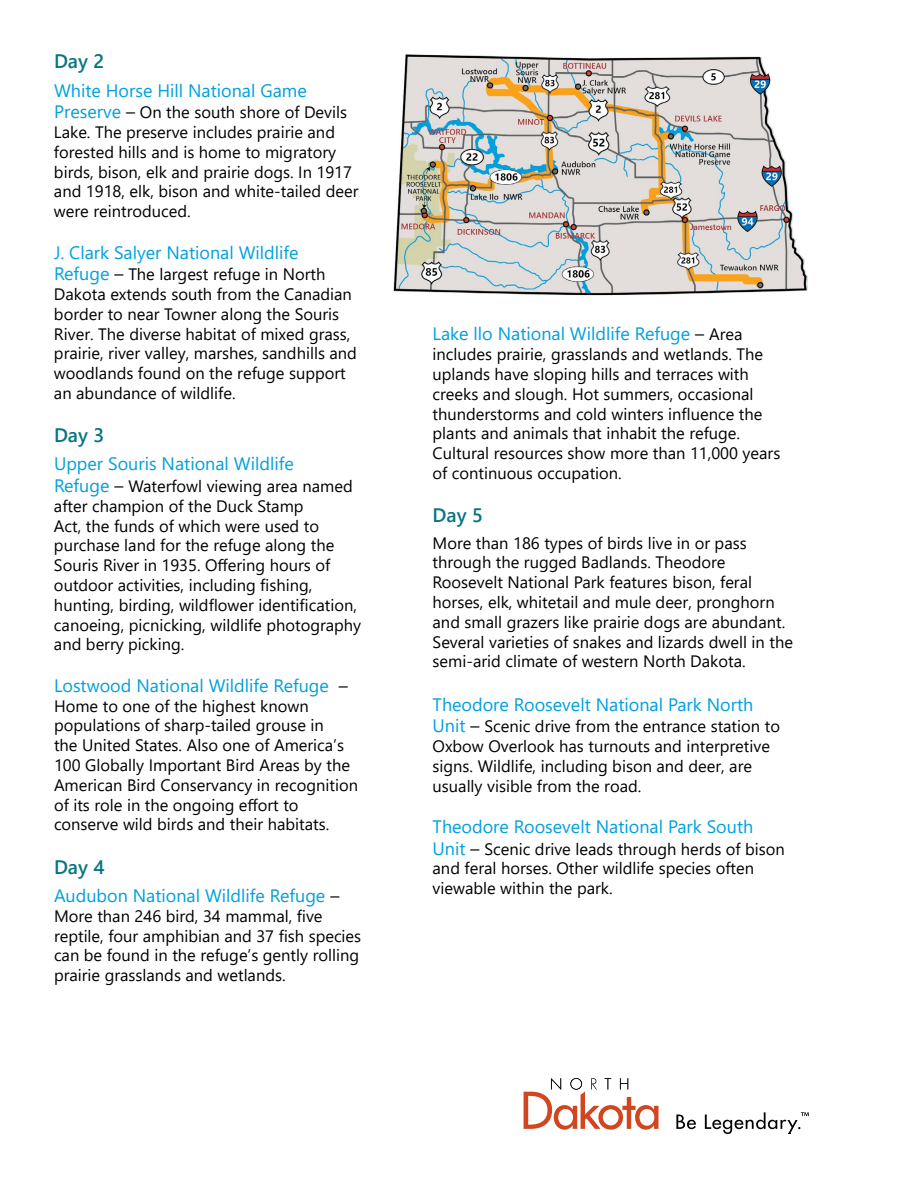
<style>
.page{position:relative;width:918px;height:1188px;background:#fff}
.page>*{position:absolute;margin:0;border:0;box-sizing:border-box;transform-origin:0 0}
.t1{font:600 19.5px "Segoe UI";color:#087582}
.t2{font:18px "Segoe UI";color:#00a0dd}
.t3{font:16.5px/19.8px "Segoe UI";color:#000}
.s1{font-size:18px;color:#00a0dd}
.s2{font-size:18px}
.s3{color:#000}
.s4{font-size:16.5px;color:#000}
</style>
<div class="page">
<svg style="left:676px;top:1115px;width:20px;height:14px"></svg>
<svg style="left:705px;top:1112px;width:104px;height:22px"></svg>
<svg style="left:524px;top:1078px;width:135px;height:52px"></svg>
<img style="left:393px;top:54px;width:415px;height:242px">
<p class="t1" style="left:54px;top:43px;width:52px">Day 2</p>
<p class="t2" style="left:54px;top:73px;width:254px">White Horse Hill National Game</p>
<p class="t3" style="left:54px;top:101px;width:306px"><span class="s1">Preserve</span> <span class="s2">–</span> On the south shore of Devils Lake. The preserve includes prairie and forested hills and is home to migratory birds, bison, elk and prairie dogs. In 1917 and 1918, elk, bison and white-tailed deer were reintroduced.</p>
<p class="t2" style="left:54px;top:235px;width:246px">J. Clark Salyer National Wildlife</p>
<p class="t3" style="left:54px;top:263px;width:304px"><span class="s1">Refuge</span> <span class="s2">–</span> The largest refuge in North Dakota extends south from the Canadian border to near Towner along the Souris River. The diverse habitat of mixed grass, prairie, river valley, marshes, sandhills and woodlands found on the refuge support an abundance of wildlife.</p>
<p class="t1" style="left:54px;top:417px;width:52px">Day 3</p>
<p class="t2" style="left:54px;top:447px;width:241px">Upper Souris National Wildlife</p>
<p class="t3" style="left:54px;top:475px;width:309px"><span class="s1">Refuge</span> <span class="s2">–</span> Waterfowl viewing area named after champion of the Duck Stamp<br>Act, the funds of which were used to purchase land for the refuge along the Souris River in 1935. Offering hours of outdoor activities, including fishing, hunting, birding, wildflower identification, canoeing, picnicking, wildlife photography and berry picking.</p>
<p class="t2" style="left:54px;top:669px;width:295px">Lostwood National Wildlife Refuge <span class="s3">–</span></p>
<p class="t3" style="left:54px;top:694px;width:306px">Home to one of the highest known populations of sharp-tailed grouse in<br>the United States. Also one of America’s 100 Globally Important Bird Areas by the American Bird Conservancy in recognition of its role in the ongoing effort to conserve wild birds and their habitats.</p>
<p class="t1" style="left:54px;top:848px;width:52px">Day 4</p>
<p class="t2" style="left:54px;top:879px;width:287px">Audubon National Wildlife Refuge <span class="s3">–</span></p>
<p class="t3" style="left:54px;top:905px;width:309px">More than 246 bird, 34 mammal, five reptile, four amphibian and 37 fish species can be found in the refuge’s gently rolling prairie grasslands and wetlands.</p>
<p class="t2" style="left:433px;top:317px;width:311px">Lake llo National Wildlife Refuge <span class="s3">–</span> <span class="s4">Area</span></p>
<p class="t3" style="left:433px;top:343px;width:349px">includes prairie, grasslands and wetlands. The uplands have sloping hills and terraces with creeks and slough. Hot summers, occasional thunderstorms and cold winters influence the plants and animals that inhabit the refuge.<br>Cultural resources show more than 11,000 years of continuous occupation.</p>
<p class="t1" style="left:433px;top:497px;width:52px">Day 5</p>
<p class="t3" style="left:433px;top:531px;width:362px">More than 186 types of birds live in or pass through the rugged Badlands. Theodore Roosevelt National Park features bison, feral horses, elk, whitetail and mule deer, pronghorn and small grazers like prairie dogs are abundant.<br>Several varieties of snakes and lizards dwell in the semi-arid climate of western North Dakota.</p>
<p class="t2" style="left:433px;top:687px;width:322px">Theodore Roosevelt National Park North</p>
<p class="t3" style="left:433px;top:715px;width:349px"><span class="s1">Unit</span> <span class="s2">–</span> Scenic drive from the entrance station to Oxbow Overlook has turnouts and interpretive signs. Wildlife, including bison and deer, are usually visible from the road.</p>
<p class="t2" style="left:433px;top:810px;width:322px">Theodore Roosevelt National Park South</p>
<p class="t3" style="left:433px;top:837px;width:354px"><span class="s1">Unit</span> <span class="s2">–</span> Scenic drive leads through herds of bison and feral horses. Other wildlife species often viewable within the park.</p>
</div>
